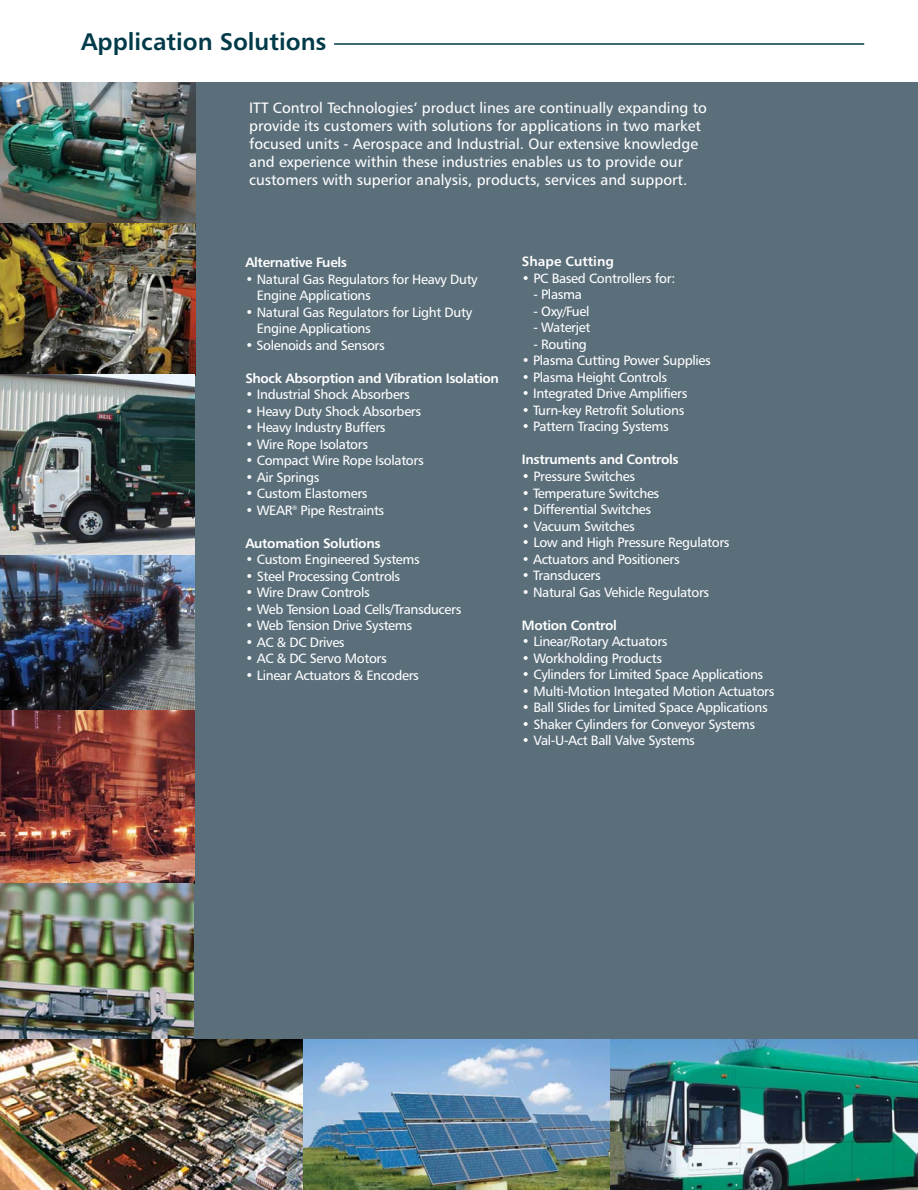
<style>
.page{position:relative;width:918px;height:1190px;background:#fff}
.page>*{position:absolute;margin:0;border:0;box-sizing:border-box;transform-origin:0 0}
.t1{font:24px "Humanist 777 BT Bold B";color:#003a49}
.t2{font:15px/18px "Humanist 777 BT Roman B";color:#fff}
.t3{font:13.5px/16.5px "Humanist 777 BT Roman B";letter-spacing:-.025em;color:#fff}
.t4{font:13.5px "Humanist 777 BT Bold B";letter-spacing:-.025em;color:#fff}
.t5{font:13.5px "Humanist 777 BT Bold B";color:#fff}
</style>
<div class="page">
<div style="left:3px;top:82px;width:915px;height:977px;background:#5b6f7b"></div>
<img style="left:0;top:222px;width:195px;height:336px">
<img style="left:0;top:82px;width:195px;height:140px">
<img style="left:0;top:555px;width:194px;height:484px">
<hr style="left:334px;top:43px;width:530px;height:2px;background:#003a49">
<img style="left:0;top:1039px;width:303px;height:150px">
<img style="left:303px;top:1039px;width:307px;height:150px">
<img style="left:610px;top:1039px;width:308px;height:150px">
<h1 class="t1" style="left:81px;top:32px;width:247px">Application Solutions</h1>
<p class="t2" style="left:249px;top:100px;width:459px">ITT Control Technologies’ product lines are continually expanding to provide its customers with solutions for applications in two market focused units - Aerospace and Industrial. Our extensive knowledge and experience within these industries enables us to provide our customers with superior analysis, products, services and support.</p>
<p class="t4" style="left:245px;top:257px;width:103px">Alternative Fuels</p>
<p class="t3" style="left:257px;top:272px;width:222px;text-indent:-11px">• Natural Gas Regulators for Heavy Duty<br>Engine Applications</p>
<p class="t3" style="left:257px;top:305px;width:217px;text-indent:-11px">• Natural Gas Regulators for Light Duty<br>Engine Applications</p>
<p class="t3" style="left:245px;top:338px;width:141px">• Solenoids and Sensors</p>
<p class="t4" style="left:245px;top:372px;width:255px">Shock Absorption and Vibration Isolation</p>
<p class="t3" style="left:245px;top:387px;width:166px">• Industrial Shock Absorbers</p>
<p class="t3" style="left:245px;top:404px;width:177px">• Heavy Duty Shock Absorbers</p>
<p class="t3" style="left:245px;top:420px;width:142px">• Heavy Industry Buffers</p>
<p class="t3" style="left:245px;top:437px;width:124px">• Wire Rope Isolators</p>
<p class="t3" style="left:245px;top:453px;width:180px">• Compact Wire Rope Isolators</p>
<p class="t3" style="left:245px;top:470px;width:76px">• Air Springs</p>
<p class="t3" style="left:245px;top:486px;width:124px">• Custom Elastomers</p>
<p class="t3" style="left:245px;top:503px;width:140px">• WEAR<sup>®</sup> Pipe Restraints</p>
<p class="t4" style="left:245px;top:537px;width:137px">Automation Solutions</p>
<p class="t3" style="left:245px;top:552px;width:176px">• Custom Engineered Systems</p>
<p class="t3" style="left:245px;top:569px;width:156px">• Steel Processing Controls</p>
<p class="t3" style="left:245px;top:585px;width:126px">• Wire Draw Controls</p>
<p class="t3" style="left:245px;top:602px;width:218px">• Web Tension Load Cells/Transducers</p>
<p class="t3" style="left:245px;top:618px;width:168px">• Web Tension Drive Systems</p>
<p class="t3" style="left:245px;top:635px;width:101px">• AC &amp; DC Drives</p>
<p class="t3" style="left:245px;top:651px;width:143px">• AC &amp; DC Servo Motors</p>
<p class="t3" style="left:245px;top:668px;width:175px">• Linear Actuators &amp; Encoders</p>
<p class="t5" style="left:522px;top:256px;width:93px">Shape Cutting</p>
<p class="t3" style="left:522px;top:271px;width:155px">• PC Based Controllers for:</p>
<p class="t3" style="left:533px;top:287px;width:50px">- Plasma</p>
<p class="t3" style="left:533px;top:304px;width:58px">- Oxy/Fuel</p>
<p class="t3" style="left:533px;top:320px;width:58px">- Waterjet</p>
<p class="t3" style="left:533px;top:337px;width:55px">- Routing</p>
<p class="t3" style="left:522px;top:353px;width:190px">• Plasma Cutting Power Supplies</p>
<p class="t3" style="left:522px;top:370px;width:147px">• Plasma Height Controls</p>
<p class="t3" style="left:522px;top:386px;width:167px">• Integrated Drive Amplifiers</p>
<p class="t3" style="left:522px;top:403px;width:164px">• Turn-key Retrofit Solutions</p>
<p class="t3" style="left:522px;top:419px;width:148px">• Pattern Tracing Systems</p>
<p class="t4" style="left:522px;top:454px;width:158px">Instruments and Controls</p>
<p class="t3" style="left:522px;top:469px;width:115px">• Pressure Switches</p>
<p class="t3" style="left:522px;top:485px;width:139px">• Temperature Switches</p>
<p class="t3" style="left:522px;top:502px;width:131px">• Differential Switches</p>
<p class="t3" style="left:522px;top:518px;width:114px">• Vacuum Switches</p>
<p class="t3" style="left:522px;top:535px;width:209px">• Low and High Pressure Regulators</p>
<p class="t3" style="left:522px;top:551px;width:159px">• Actuators and Positioners</p>
<p class="t3" style="left:522px;top:568px;width:80px">• Transducers</p>
<p class="t3" style="left:522px;top:584px;width:189px">• Natural Gas Vehicle Regulators</p>
<p class="t4" style="left:522px;top:619px;width:97px">Motion Control</p>
<p class="t3" style="left:522px;top:634px;width:147px">• Linear/Rotary Actuators</p>
<p class="t3" style="left:522px;top:650px;width:142px">• Workholding Products</p>
<p class="t3" style="left:522px;top:667px;width:243px">• Cylinders for Limited Space Applications</p>
<p class="t3" style="left:522px;top:683px;width:254px">• Multi-Motion Integated Motion Actuators</p>
<p class="t3" style="left:522px;top:700px;width:247px">• Ball Slides for Limited Space Applications</p>
<p class="t3" style="left:522px;top:716px;width:235px">• Shaker Cylinders for Conveyor Systems</p>
<p class="t3" style="left:522px;top:733px;width:175px">• Val-U-Act Ball Valve Systems</p>
</div>
